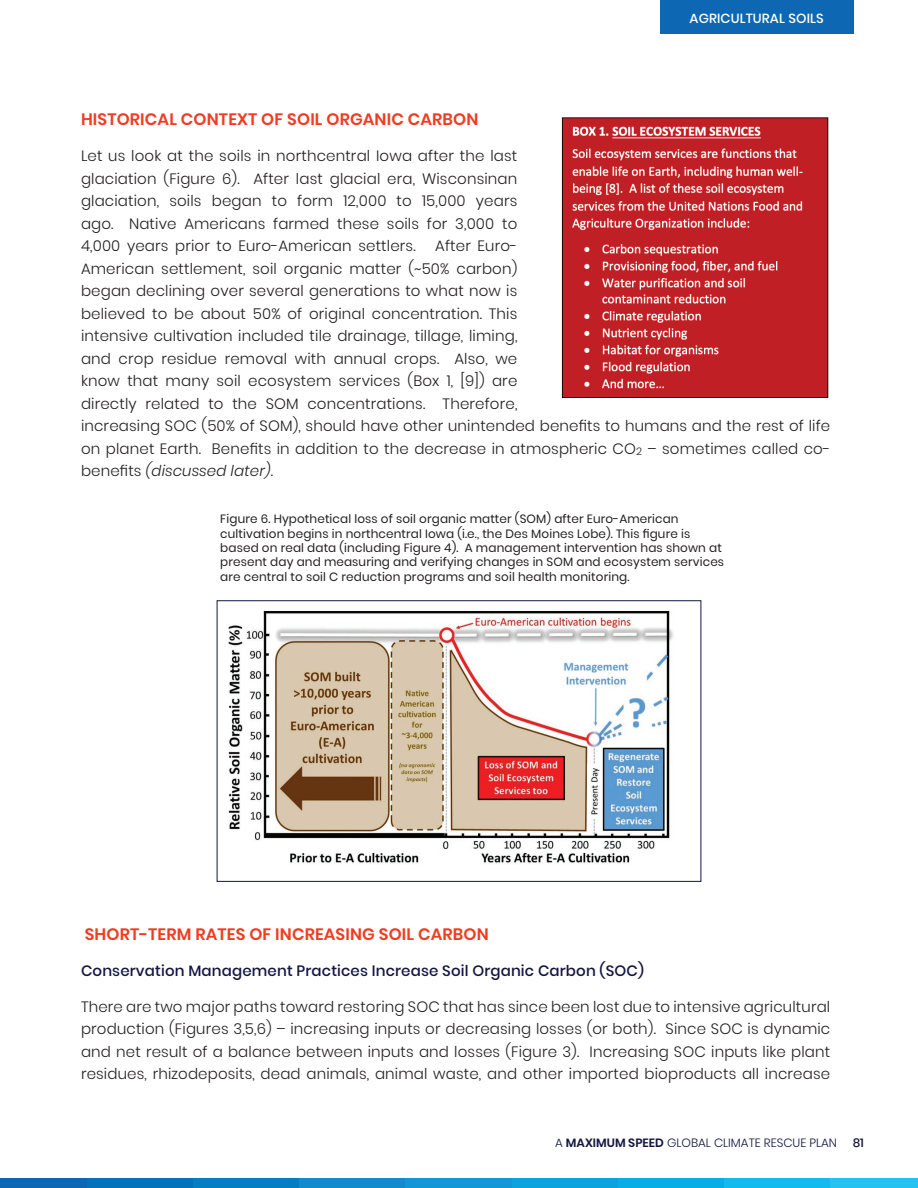
<style>
.page{position:relative;width:918px;height:1188px;background:#fff}
.page>*{position:absolute;margin:0;border:0;box-sizing:border-box;transform-origin:0 0}
.t1{font:600 16.5px "Poppins";letter-spacing:.01em;color:#ef3c22}
.t2{font:300 15px/22.5px "Poppins";letter-spacing:.01em;color:#231f20;text-align:justify}
.t3{font:500 15px "Poppins";letter-spacing:.01em;color:#141642}
.t4{font:500 13.2px "Poppins";letter-spacing:.01em;color:#fff}
.t5{font:12px/14.4px "Poppins";letter-spacing:.01em;color:#231f20}
.t6{font:300 12px "Poppins";color:#141642}
.t7{font:500 12px "Poppins";color:#141642}
.s1{font-style:italic}
.s2{font-weight:600}
</style>
<div class="page">
<div style="left:0;top:1178px;width:88px;height:10px;background:#0d67b3"></div>
<div style="left:88px;top:1178px;width:106px;height:10px;background:#0372bb"></div>
<div style="left:194px;top:1178px;width:106px;height:10px;background:#037ec3"></div>
<div style="left:300px;top:1178px;width:106px;height:10px;background:#128bcd"></div>
<div style="left:406px;top:1178px;width:106px;height:10px;background:#1197d6"></div>
<div style="left:512px;top:1178px;width:106px;height:10px;background:#0aa3de"></div>
<div style="left:618px;top:1178px;width:106px;height:10px;background:#07aee6"></div>
<div style="left:724px;top:1178px;width:106px;height:10px;background:#12bbee"></div>
<div style="left:830px;top:1178px;width:88px;height:10px;background:#24c2f1"></div>
<div style="left:660px;top:0;width:194px;height:34px;background:#0d67b3"></div>
<img style="left:228px;top:610px;width:446px;height:254px">
<div style="left:217px;top:601px;width:484px;height:281px;border:1px solid #141642"></div>
<img style="left:561px;top:117px;width:268px;height:281px">
<p class="t4" style="left:690px;top:10px;width:136px">AGRICULTURAL SOILS</p>
<p class="t1" style="left:81px;top:110px;width:399px">HISTORICAL CONTEXT OF SOIL ORGANIC CARBON</p>
<p class="t2" style="left:81px;top:145px;width:438px">Let us look at the soils in northcentral Iowa after the last glaciation (Figure 6). After last glacial era, Wisconsinan glaciation, soils began to form 12,000 to 15,000 years ago. Native Americans farmed these soils for 3,000 to 4,000 years prior to Euro-American settlers.</p>
<p class="t2" style="left:81px;top:235px;width:751px;text-align:left;text-indent:354px">After Euro-<br>American settlement, soil organic matter (~50% carbon)<br>began declining over several generations to what now is<br>believed to be about 50% of original concentration. This<br>intensive cultivation included tile drainage, tillage, liming,<br>and crop residue removal with annual crops. Also, we<br>know that many soil ecosystem services (Box 1, [9]) are<br>directly related to the SOM concentrations. Therefore,<br>increasing SOC (50% of SOM), should have other unintended benefits to humans and the rest of life on planet Earth. Benefits in addition to the decrease in atmospheric CO<sub>2</sub> – sometimes called co&shy;benefits <span class="s1">(discussed later)</span>.</p>
<p class="t5" style="left:220px;top:512px;width:505px">Figure 6. Hypothetical loss of soil organic matter (SOM) after Euro-American cultivation begins in northcentral Iowa (i.e., the Des Moines Lobe). This figure is based on real data (including Figure 4). A management intervention has shown at present day and measuring and verifying changes in SOM and ecosystem services are central to soil C reduction programs and soil health monitoring.</p>
<p class="t1" style="left:85px;top:924px;width:405px">SHORT-TERM RATES OF INCREASING SOIL CARBON</p>
<p class="t3" style="left:81px;top:962px;width:564px">Conservation Management Practices Increase Soil Organic Carbon (SOC)</p>
<p class="t2" style="left:81px;top:995px;width:751px">There are two major paths toward restoring SOC that has since been lost due to intensive agricultural production (Figures 3,5,6) – increasing inputs or decreasing losses (or both). Since SOC is dynamic and net result of a balance between inputs and losses (Figure 3). Increasing SOC inputs like plant residues, rhizodeposits, dead animals, animal waste, and other imported bioproducts all increase</p>
<p class="t6" style="left:555px;top:1136px;width:284px">A <span class="s2">MAXIMUM SPEED</span> GLOBAL CLIMATE RESCUE PLAN</p>
<p class="t7" style="left:853px;top:1136px;width:13px">81</p>
</div>
